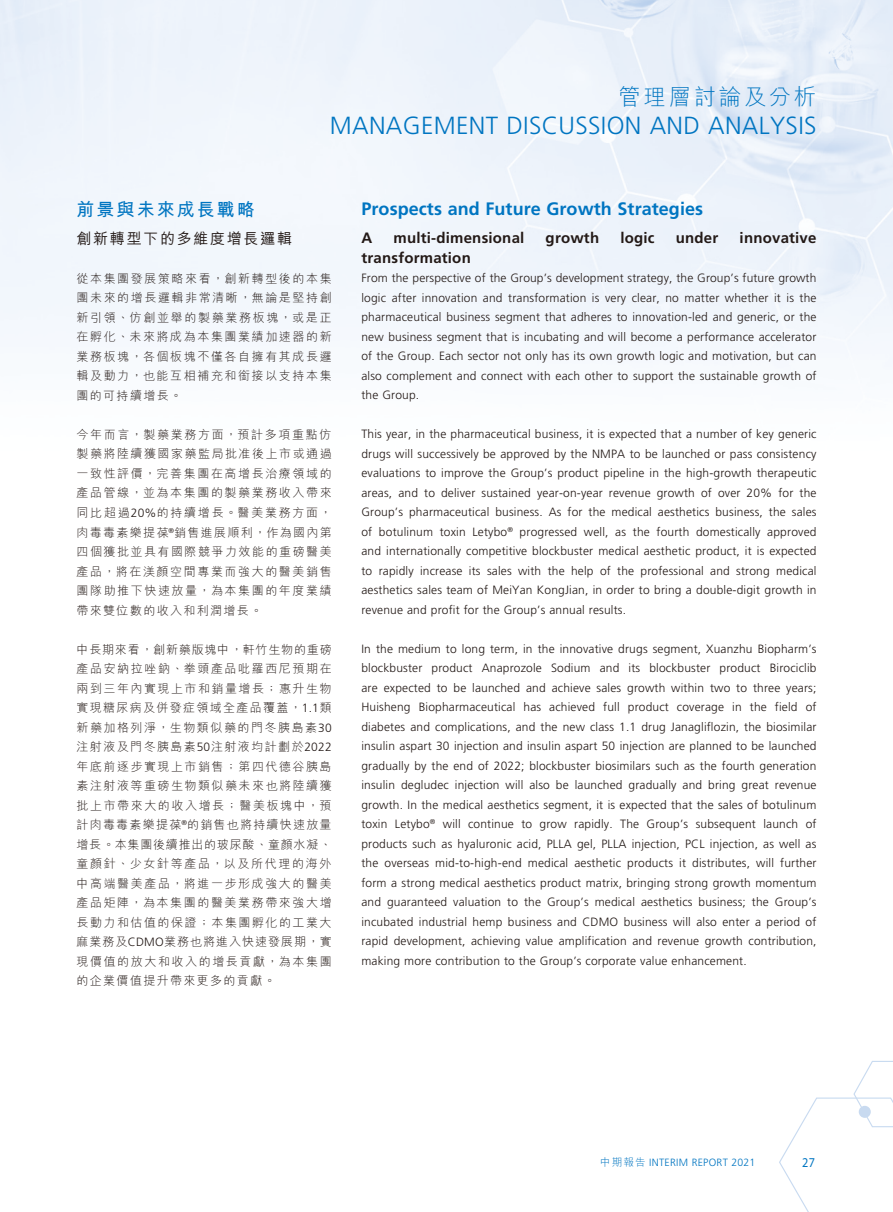
<style>
.page{position:relative;width:893px;height:1212px;background:#fff}
.page>*{position:absolute;margin:0;border:0;box-sizing:border-box;transform-origin:0 0}
.t1{font:300 24.75px "Frutiger";letter-spacing:.015em;color:#0075c1}
.t2{font:300 22.5px "M Hei HK";letter-spacing:.115em;color:#0075c1}
.t3{font:700 18px "Frutiger";letter-spacing:.005em;color:#0075c1}
.t4{font:700 18px "M Hei HK";letter-spacing:.115em;color:#0075c1}
.t5{font:700 15px "Frutiger";letter-spacing:.015em;color:#231916}
.t6{font:500 15px "M Hei HK";letter-spacing:.115em;color:#231916}
.t7{font:13.5px "Myriad Pro";color:#0075c1;scale:.9 1}
.t8{font:300 12px/19.5px "Frutiger";letter-spacing:.015em;color:#231916;text-align:justify}
.t9{font:300 12px/19.5px "M Hei HK";letter-spacing:.13em;color:#231916;text-align:justify}
.t10{font:300 10.5px "Frutiger";letter-spacing:.025em;color:#0075c1}
.s1{font-family:"Frutiger"}
.s2{font-family:"M Hei HK"}
</style>
<div class="page">
<svg style="left:779px;top:1061px;width:114px;height:151px"></svg>
<div style="left:859px;top:1106px;width:12px;height:12px;background:#c8daf0;border-radius:50%"></div>
<h2 class="t2" style="left:618px;top:81px;width:199px">管理層討論及分析</h2>
<h1 class="t1" style="left:330px;top:112px;width:488px">MANAGEMENT DISCUSSION AND ANALYSIS</h1>
<h3 class="t4" style="left:77px;top:196px;width:180px">前景與未來成長戰略</h3>
<p class="t6" style="left:77px;top:228px;width:217px">創新轉型下的多維度增長邏輯</p>
<p class="t9" style="left:77px;top:268px;width:257px">從本集團發展策略來看，創新轉型後的本集團未來的增長邏輯非常清晰，無論是堅持創新引領、仿創並舉的製藥業務板塊，或是正在孵化、未來將成為本集團業績加速器的新業務板塊，各個板塊不僅各自擁有其成長邏輯及動力，也能互相補充和銜接以支持本集團的可持續增長。</p>
<p class="t9" style="left:77px;top:424px;width:257px">今年而言，製藥業務方面，預計多項重點仿製藥將陸續獲國家藥監局批准後上市或通過一致性評價，完善集團在高增長治療領域的產品管線，並為本集團的製藥業務收入帶來同比超過<span class="s1">20%</span>的持續增長。醫美業務方面，肉毒毒素樂提葆<sup>®</sup>銷售進展順利，作為國內第四個獲批並具有國際競爭力效能的重磅醫美產品，將在渼顏空間專業而強大的醫美銷售團隊助推下快速放量，為本集團的年度業績帶來雙位數的收入和利潤增長。</p>
<p class="t9" style="left:77px;top:639px;width:257px">中長期來看，創新藥版塊中，軒竹生物的重磅產品安納拉唑鈉、拳頭產品吡羅西尼預期在兩到三年內實現上市和銷量增長；惠升生物實現糖尿病及併發症領域全產品覆蓋，<span class="s1">1.1</span>類新藥加格列淨，生物類似藥的門冬胰島素<span class="s1">30</span>注射液及門冬胰島素<span class="s1">50</span>注射液均計劃於<span class="s1">2022</span>年底前逐步實現上市銷售；第四代德谷胰島素注射液等重磅生物類似藥未來也將陸續獲批上市帶來大的收入增長；醫美板塊中，預計肉毒毒素樂提葆<sup>®</sup>的銷售也將持續快速放量增長。本集團後續推出的玻尿酸、童顏水凝、童顏針、少女針等產品，以及所代理的海外中高端醫美產品，將進一步形成強大的醫美產品矩陣，為本集團的醫美業務帶來強大增長動力和估值的保證；本集團孵化的工業大麻業務及<span class="s1">CDMO</span>業務也將進入快速發展期，實現價值的放大和收入的增長貢獻，為本集團的企業價值提升帶來更多的貢獻。</p>
<h3 class="t3" style="left:361px;top:198px;width:343px">Prospects and Future Growth Strategies</h3>
<p class="t5" style="left:361px;top:229px;width:12px">A</p>
<p class="t5" style="left:393px;top:229px;width:132px">multi-dimensional</p>
<p class="t5" style="left:546px;top:229px;width:55px">growth</p>
<p class="t5" style="left:620px;top:229px;width:36px">logic</p>
<p class="t5" style="left:676px;top:229px;width:44px">under</p>
<p class="t5" style="left:740px;top:229px;width:78px">innovative</p>
<p class="t5" style="left:361px;top:249px;width:111px">transformation</p>
<p class="t8" style="left:361px;top:268px;width:457px">From the perspective of the Group’s development strategy, the Group’s future growth logic after innovation and transformation is very clear, no matter whether it is the pharmaceutical business segment that adheres to innovation-led and generic, or the new business segment that is incubating and will become a performance accelerator of the Group. Each sector not only has its own growth logic and motivation, but can also complement and connect with each other to support the sustainable growth of the Group.</p>
<p class="t8" style="left:361px;top:424px;width:457px">This year, in the pharmaceutical business, it is expected that a number of key generic drugs will successively be approved by the NMPA to be launched or pass consistency evaluations to improve the Group’s product pipeline in the high-growth therapeutic areas, and to deliver sustained year-on-year revenue growth of over 20% for the Group’s pharmaceutical business. As for the medical aesthetics business, the sales of botulinum toxin Letybo<sup>®</sup> progressed well, as the fourth domestically approved and internationally competitive blockbuster medical aesthetic product, it is expected to rapidly increase its sales with the help of the professional and strong medical aesthetics sales team of MeiYan KongJian, in order to bring a double-digit growth in revenue and profit for the Group’s annual results.</p>
<p class="t8" style="left:361px;top:639px;width:457px">In the medium to long term, in the innovative drugs segment, Xuanzhu Biopharm’s blockbuster product Anaprozole Sodium and its blockbuster product Birociclib are expected to be launched and achieve sales growth within two to three years; Huisheng Biopharmaceutical has achieved full product coverage in the field of diabetes and complications, and the new class 1.1 drug Janagliflozin, the biosimilar insulin aspart 30 injection and insulin aspart 50 injection are planned to be launched gradually by the end of 2022; blockbuster biosimilars such as the fourth generation insulin degludec injection will also be launched gradually and bring great revenue growth. In the medical aesthetics segment, it is expected that the sales of botulinum toxin Letybo<sup>®</sup> will continue to grow rapidly. The Group’s subsequent launch of products such as hyaluronic acid, PLLA gel, PLLA injection, PCL injection, as well as the overseas mid-to-high-end medical aesthetic products it distributes, will further form a strong medical aesthetics product matrix, bringing strong growth momentum and guaranteed valuation to the Group’s medical aesthetics business; the Group’s incubated industrial hemp business and CDMO business will also enter a period of rapid development, achieving value amplification and revenue growth contribution, making more contribution to the Group’s corporate value enhancement.</p>
<p class="t10" style="left:600px;top:1156px;width:157px"><span class="s2">中期報告</span> INTERIM REPORT 2021</p>
<p class="t7" style="left:802px;top:1154px;width:15px">27</p>
</div>
